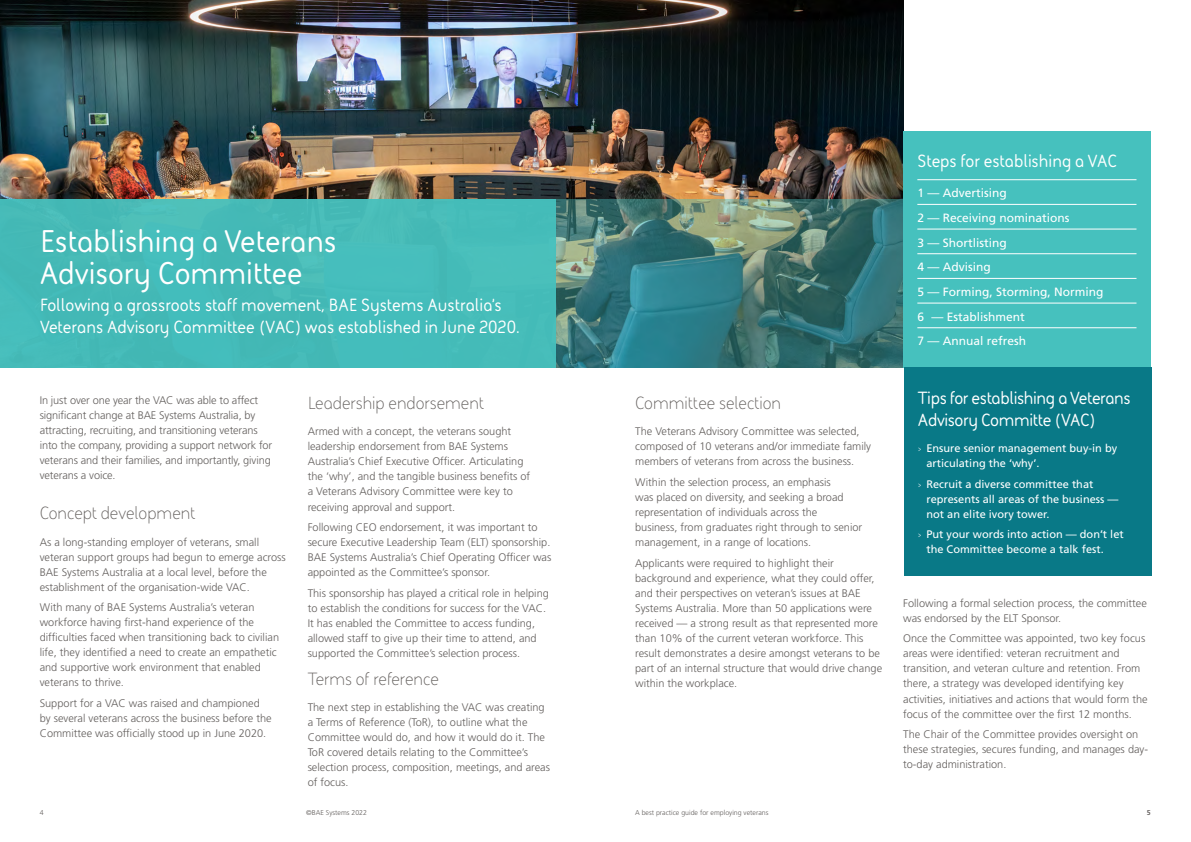
<style>
.page{position:relative;width:1191px;height:842px;background:#fff}
.page>*{position:absolute;margin:0;border:0;box-sizing:border-box;transform-origin:0 0}
.t1{font:700 32px/32px "BAE Systems";color:#fff}
.t2{font:700 18px/22px "BAE Systems";color:#fff}
.t3{font:18px "BAE Systems";color:#635f5d}
.t4{font:700 18px/22px "BAE Systems";letter-spacing:-.02em;color:#fff}
.t5{font:12px/24.7px "Frutiger LT Std";color:#fff}
.t6{font:300 11px/15px "Frutiger LT Std";color:#635f5d}
.t7{font:11px/15px "Frutiger LT Std";color:#fff}
.t8{font:300 7px "Frutiger LT Std";color:#635f5d}
.t9{font:700 7px "Frutiger LT Std";color:#635f5d}
.s1{font-family:"BAE Systems"}
</style>
<div class="page">
<img style="left:0;top:0;width:903px;height:200px">
<div style="left:0;top:200px;width:556px;height:168px;background:#46c1be"></div>
<div style="left:903px;top:131px;width:247px;height:237px;background:#46c1be"></div>
<hr style="left:917px;top:179px;width:219px;height:1px;background:#fff">
<hr style="left:917px;top:204px;width:219px;height:1px;background:#fff">
<hr style="left:917px;top:229px;width:219px;height:1px;background:#fff">
<hr style="left:917px;top:253px;width:219px;height:1px;background:#fff">
<hr style="left:917px;top:278px;width:219px;height:1px;background:#fff">
<hr style="left:917px;top:303px;width:219px;height:1px;background:#fff">
<hr style="left:917px;top:327px;width:219px;height:1px;background:#fff">
<div style="left:903px;top:368px;width:248px;height:208px;background:#097987"></div>
<svg style="left:556px;top:200px;width:347px;height:168px;background:#427a78"></svg>
<h1 class="t1" style="left:40px;top:224px;width:298px">Establishing a Veterans<br>Advisory Committee</h1>
<h2 class="t2" style="left:40px;top:294px;width:481px">Following a grassroots staff movement, BAE Systems Australia’s<br>Veterans Advisory Committee (VAC) was established in June 2020.</h2>
<p class="t6" style="left:40px;top:393px;width:234px">In just over one year the VAC was able to affect significant change at BAE Systems Australia, by attracting, recruiting, and transitioning veterans into the company, providing a support network for veterans and their families, and importantly, giving veterans a voice.</p>
<h2 class="t3" style="left:40px;top:501px;width:157px">Concept development</h2>
<p class="t6" style="left:40px;top:534px;width:247px">As a long-standing employer of veterans, small veteran support groups had begun to emerge across BAE Systems Australia at a local level, before the establishment of the organisation-wide VAC.</p>
<p class="t6" style="left:40px;top:600px;width:241px">With many of BAE Systems Australia’s veteran workforce having first-hand experience of the difficulties faced when transitioning back to civilian life, they identified a need to create an empathetic and supportive work environment that enabled veterans to thrive.</p>
<p class="t6" style="left:40px;top:696px;width:233px">Support for a VAC was raised and championed by several veterans across the business before the<br>Committee was officially stood up in June 2020.</p>
<h2 class="t3" style="left:308px;top:391px;width:178px">Leadership endorsement</h2>
<p class="t6" style="left:308px;top:424px;width:224px">Armed with a concept, the veterans sought leadership endorsement from BAE Systems Australia’s Chief Executive Officer. Articulating the ‘why’, and the tangible business benefits of a Veterans Advisory Committee were key to receiving approval and support.</p>
<p class="t6" style="left:308px;top:520px;width:245px">Following CEO endorsement, it was important to secure Executive Leadership Team (ELT) sponsorship.<br>BAE Systems Australia’s Chief Operating Officer was appointed as the Committee’s sponsor.</p>
<p class="t6" style="left:308px;top:586px;width:243px">This sponsorship has played a critical role in helping to establish the conditions for success for the VAC.<br>It has enabled the Committee to access funding, allowed staff to give up their time to attend, and supported the Committee’s selection process.</p>
<h2 class="t3" style="left:308px;top:667px;width:133px">Terms of reference</h2>
<p class="t6" style="left:308px;top:700px;width:244px">The next step in establishing the VAC was creating a Terms of Reference (ToR), to outline what the Committee would do, and how it would do it. The ToR covered details relating to the Committee’s selection process, composition, meetings, and areas of focus.</p>
<h2 class="t3" style="left:635px;top:391px;width:147px">Committee selection</h2>
<p class="t6" style="left:635px;top:424px;width:237px">The Veterans Advisory Committee was selected, composed of 10 veterans and/or immediate family members of veterans from across the business.</p>
<p class="t6" style="left:635px;top:475px;width:228px">Within the selection process, an emphasis<br>was placed on diversity, and seeking a broad representation of individuals across the business, from graduates right through to senior management, in a range of locations.</p>
<p class="t6" style="left:635px;top:556px;width:248px">Applicants were required to highlight their background and experience, what they could offer, and their perspectives on veteran’s issues at BAE Systems Australia. More than 50 applications were received — a strong result as that represented more than 10% of the current veteran workforce. This result demonstrates a desire amongst veterans to be part of an internal structure that would drive change within the workplace.</p>
<h2 class="t2" style="left:917px;top:149px;width:201px">Steps for establishing a VAC</h2>
<p class="t5" style="left:917px;top:181px;width:188px">1 — Advertising<br>2 — Receiving nominations<br>3 — Shortlisting<br>4 — Advising<br>5 — Forming, Storming, Norming<br>6 — Establishment<br>7 — Annual refresh</p>
<h2 class="t4" style="left:918px;top:386px;width:214px">Tips for establishing a Veterans<br>Advisory Committe (VAC)</h2>
<p class="t7" style="left:926px;top:441px;width:192px;text-indent:-9px"><span class="s1">›</span> Ensure senior management buy-in by articulating the ‘why’.</p>
<p class="t7" style="left:926px;top:476px;width:193px;text-indent:-9px"><span class="s1">›</span> Recruit a diverse committee that represents all areas of the business — not an elite ivory tower.</p>
<p class="t7" style="left:926px;top:527px;width:199px;text-indent:-9px"><span class="s1">›</span> Put your words into action — don’t let the Committee become a talk fest.</p>
<p class="t6" style="left:903px;top:596px;width:245px">Following a formal selection process, the committee was endorsed by the ELT Sponsor.</p>
<p class="t6" style="left:903px;top:631px;width:246px">Once the Committee was appointed, two key focus areas were identified: veteran recruitment and transition, and veteran culture and retention. From there, a strategy was developed identifying key activities, initiatives and actions that would form the focus of the committee over the first 12 months.</p>
<p class="t6" style="left:903px;top:727px;width:246px">The Chair of the Committee provides oversight on these strategies, secures funding, and manages day&shy;to-day administration.</p>
<p class="t8" style="left:40px;top:809px;width:5px">4</p>
<p class="t8" style="left:306px;top:809px;width:62px">©BAE Systems 2022</p>
<p class="t8" style="left:635px;top:809px;width:135px">A best practice guide for employing veterans</p>
<p class="t9" style="left:1146px;top:809px;width:5px">5</p>
</div>
